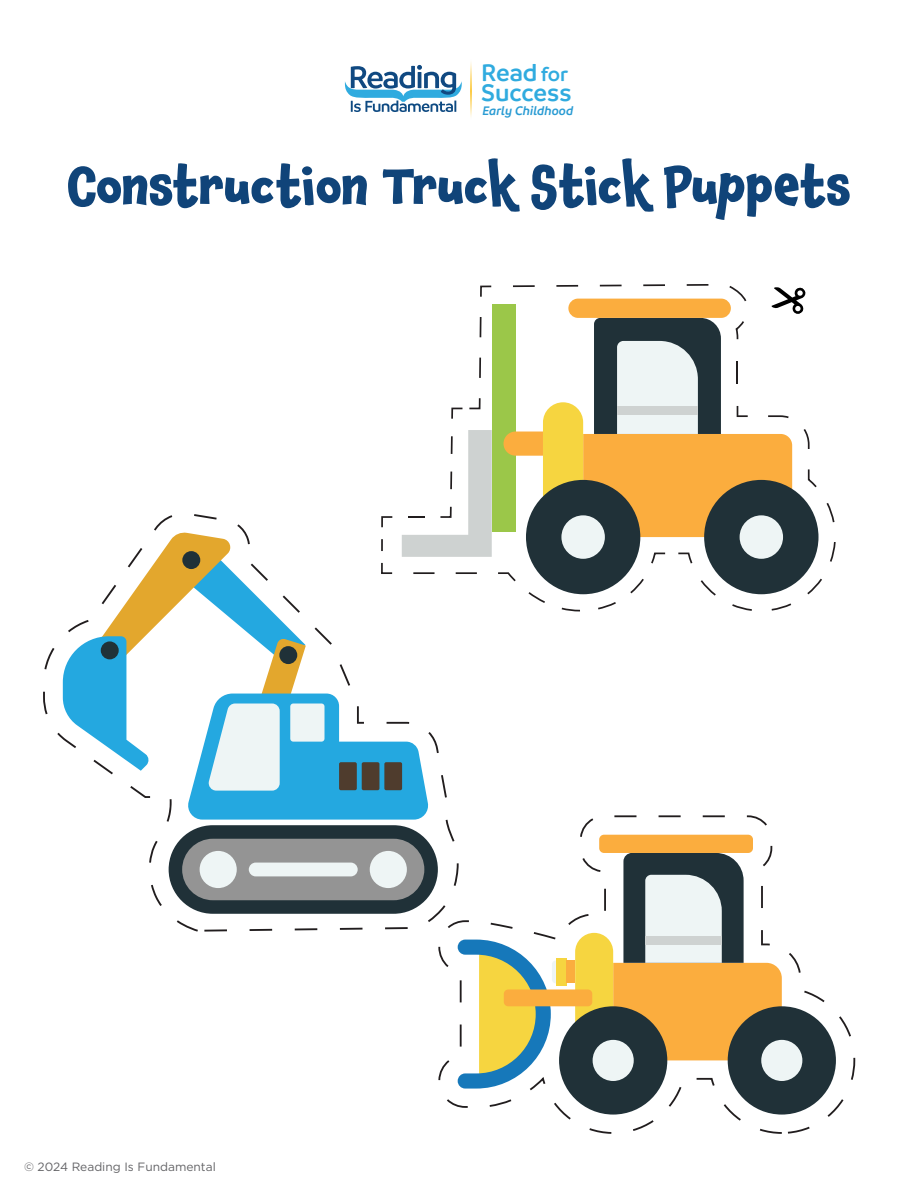
<style>
.page{position:relative;width:918px;height:1188px;background:#fff}
.page>*{position:absolute;margin:0;border:0;box-sizing:border-box;transform-origin:0 0}
.t1{font:700 51px "Chaloops";color:#104479}
.t2{font:600 25.8px/20px "Branding";color:#30abdf}
.t3{font:italic 600 13.35px "Branding";color:#299bd3}
.t4{font:12px "Gotham";color:#636366}
.s1{font-size:21.45px}
</style>
<div class="page">
<svg style="left:471px;top:62px;width:1px;height:55px"></svg>
<svg style="left:345px;top:65px;width:117px;height:47px"></svg>
<svg style="left:451px;top:408px;width:11px;height:11px"></svg>
<svg style="left:469px;top:398px;width:12px;height:11px"></svg>
<svg style="left:479px;top:317px;width:3px;height:61px"></svg>
<svg style="left:480px;top:286px;width:11px;height:11px"></svg>
<div style="left:492px;top:304px;width:23px;height:228px;background:#9bc749"></div>
<svg style="left:498px;top:284px;width:338px;height:327px"></svg>
<svg style="left:438px;top:815px;width:417px;height:319px"></svg>
<div style="left:728px;top:1006px;width:108px;height:109px;background:#203138;border-radius:50%"></div>
<div style="left:761px;top:1040px;width:41px;height:41px;background:#eef5f5;border-radius:50%"></div>
<div style="left:559px;top:1006px;width:108px;height:109px;background:#203138;border-radius:50%"></div>
<div style="left:593px;top:1040px;width:41px;height:41px;background:#eef5f5;border-radius:50%"></div>
<div style="left:556px;top:958px;width:11px;height:28px;background:#f6d540"></div>
<div style="left:567px;top:961px;width:8px;height:22px;background:#fbad3e"></div>
<svg style="left:458px;top:940px;width:98px;height:149px"></svg>
<div style="left:504px;top:990px;width:88px;height:16px;background:#fbad3e;border-radius:4px"></div>
<svg style="left:575px;top:853px;width:207px;height:207px"></svg>
<div style="left:645px;top:937px;width:77px;height:8px;background:#ced2d1"></div>
<div style="left:599px;top:835px;width:154px;height:18px;background:#fbad3e;border-radius:5px"></div>
<svg style="left:43px;top:648px;width:416px;height:284px"></svg>
<svg style="left:63px;top:430px;width:429px;height:484px"></svg>
<div style="left:101px;top:641px;width:18px;height:18px;background:#203138;border-radius:50%"></div>
<div style="left:182px;top:551px;width:18px;height:18px;background:#203138;border-radius:50%"></div>
<div style="left:279px;top:646px;width:18px;height:18px;background:#203138;border-radius:50%"></div>
<p class="t2" style="left:481px;top:62px;width:92px">Read<span class="s1">for<br></span>Success</p>
<p class="t3" style="left:482px;top:104px;width:92px">Early Childhood</p>
<p class="t1" style="left:67px;top:143px;width:785px">Construction Truck Stick Puppets</p>
<p class="t4" style="left:24px;top:1159px;width:193px">© 2024 Reading Is Fundamental</p>
</div>
